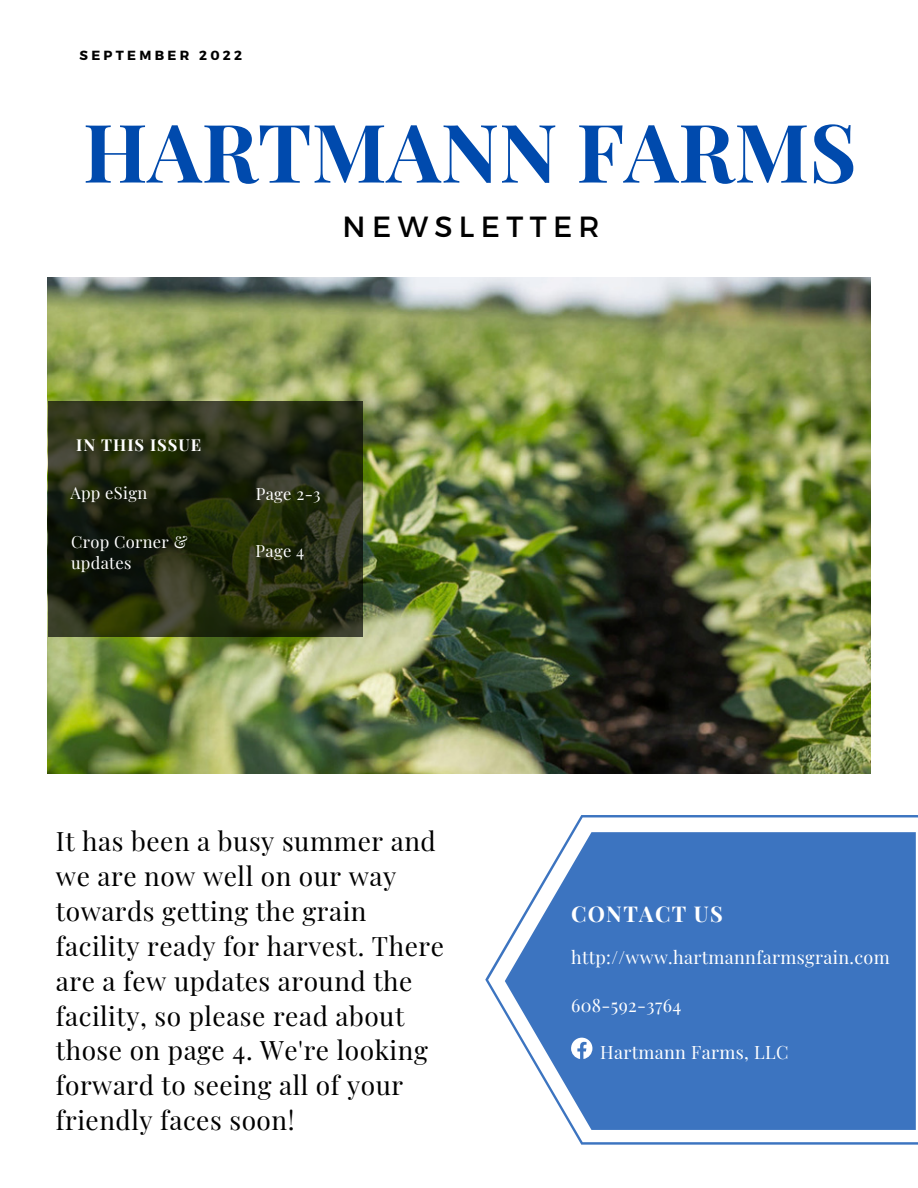
<style>
.page{position:relative;width:918px;height:1188px;background:#fff}
.page>*{position:absolute;margin:0;border:0;box-sizing:border-box;transform-origin:0 0}
.t1{font:700 81px "Playfair Display";color:#004aad}
.t2{font:29.1px "Montserrat";letter-spacing:.22em;color:#000}
.t3{font:26.25px/34.8px "Playfair Display";letter-spacing:.02em;color:#000}
.t4{font:700 21.75px "Playfair Display";letter-spacing:.06em;color:#fff}
.t5{font:18px "Playfair Display";letter-spacing:.02em;color:#fff}
.t6{font:16.5px/21.3px "Playfair Display";letter-spacing:.02em;color:#fff}
.t7{font:700 16.5px "Playfair Display";letter-spacing:.06em;color:#fff}
.t8{font:700 13.2px "Montserrat";letter-spacing:.25em;color:#000}
</style>
<div class="page">
<img style="left:48px;top:277px;width:822px;height:497px">
<svg style="left:48px;top:401px;width:315px;height:235px;background:#242b12"></svg>
<svg style="left:485px;top:815px;width:433px;height:330px;fill:#3c74c0"></svg>
<svg style="left:571px;top:1038px;width:21px;height:21px"></svg>
<p class="t8" style="left:80px;top:47px;width:164px">SEPTEMBER 2022</p>
<h1 class="t1" style="left:83px;top:95px;width:775px">HARTMANN FARMS</h1>
<p class="t2" style="left:343px;top:208px;width:259px">NEWSLETTER</p>
<p class="t7" style="left:76px;top:433px;width:126px">IN THIS ISSUE</p>
<p class="t6" style="left:70px;top:482px;width:78px">App eSign</p>
<p class="t6" style="left:71px;top:530px;width:118px">Crop Corner &amp; updates</p>
<p class="t6" style="left:256px;top:482px;width:67px">Page 2-3</p>
<p class="t6" style="left:256px;top:540px;width:50px">Page 4</p>
<p class="t3" style="left:56px;top:823px;width:390px">It has been a busy summer and we are now well on our way towards getting the grain facility ready for harvest. There are a few updates around the facility, so please read about those on page 4. We're looking forward to seeing all of your friendly faces soon!</p>
<p class="t4" style="left:571px;top:899px;width:153px">CONTACT US</p>
<p class="t5" style="left:571px;top:945px;width:320px">http://www.hartmannfarmsgrain.com</p>
<p class="t5" style="left:571px;top:992px;width:112px">608-592-3764</p>
<p class="t5" style="left:600px;top:1039px;width:190px">Hartmann Farms, LLC</p>
</div>
